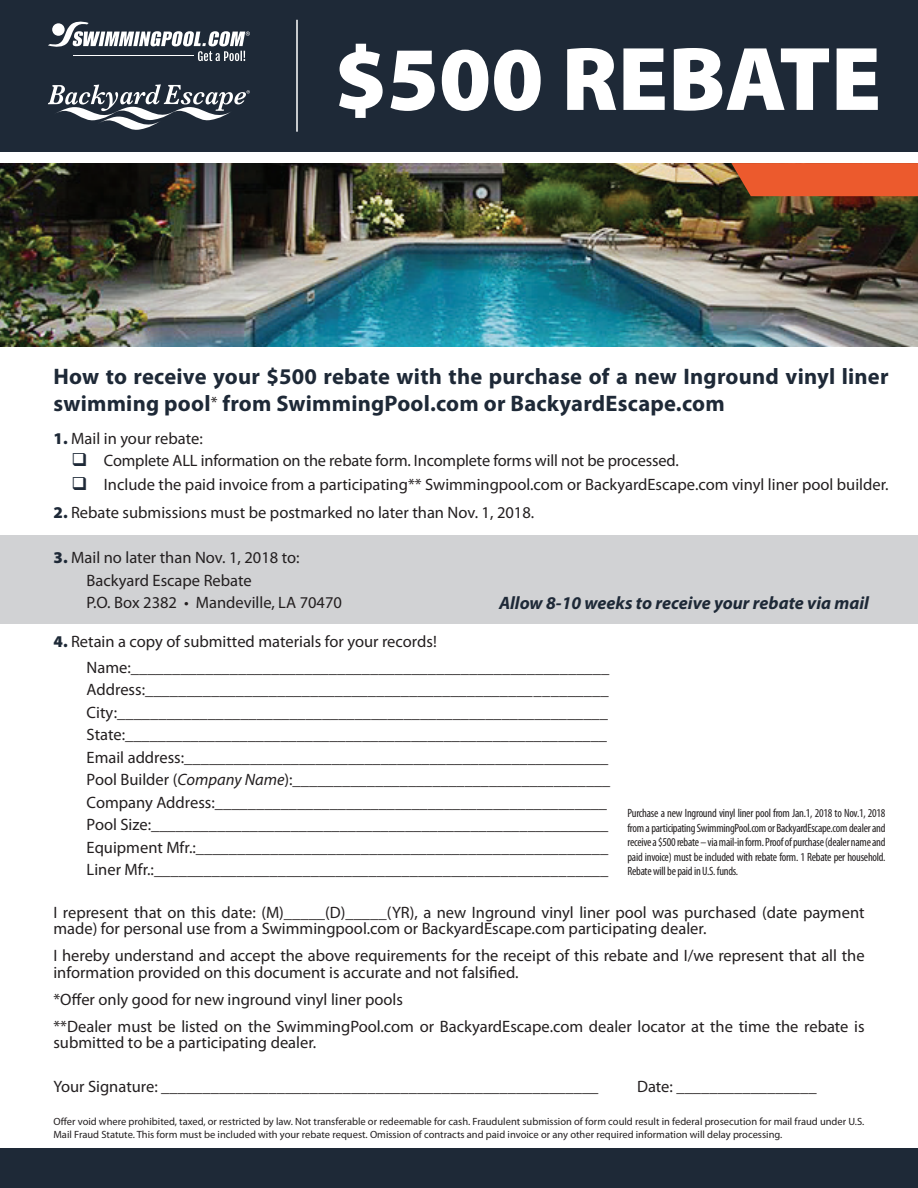
<style>
.page{position:relative;width:918px;height:1188px;background:#fff}
.page>*{position:absolute;margin:0;border:0;box-sizing:border-box;transform-origin:0 0}
.t1{font:900 91.2px "Myriad Pro";color:#fff}
.t2{font:700 22.5px/27px "Myriad Pro";letter-spacing:.01em;color:#1e2937}
.t3{font:italic 700 18px "Myriad Pro";color:#1e2937}
.t4{font:16.5px/22.5px "Myriad Pro";color:#231f20}
.t5{font:condensed 12px/14.4px "Myriad Pro";letter-spacing:-.02em;color:#231f20;text-align:justify}
.t6{font:10.5px/12.6px "Myriad Pro";color:#231f20}
.s1{font-weight:400;font-size:16.5px;color:#231f20}
.s2{font-weight:900;color:#1e2937}
.s3{color:#1e2937}
.s4{font-style:italic}
</style>
<div class="page">
<div style="left:0;top:536px;width:918px;height:88px;background:#d1d2d4"></div>
<div style="left:0;top:1148px;width:918px;height:40px;background:#1e2937"></div>
<div style="left:0;top:0;width:918px;height:151px;background:#1e2937"></div>
<img style="left:0;top:163px;width:918px;height:184px">
<hr style="left:296px;top:20px;width:2px;height:112px;background:#fff">
<svg style="left:731px;top:163px;width:187px;height:33px;background:#e1572c"></svg>
<svg style="left:48px;top:22px;width:202px;height:39px"></svg>
<hr style="left:73px;top:56px;width:120px;height:1px;background:#fff">
<svg style="left:48px;top:84px;width:202px;height:46px"></svg>
<h1 class="t1" style="left:334px;top:27px;width:548px">$500 REBATE</h1>
<h2 class="t2" style="left:53px;top:362px;width:837px">How to receive your $500 rebate with the purchase of a new Inground vinyl liner swimming pool<span class="s1">*</span> from SwimmingPool.com or BackyardEscape.com</h2>
<p class="t4" style="left:54px;top:427px;width:151px"><span class="s2">1.</span> Mail in your rebate:</p>
<p class="t4" style="left:72px;top:449px;width:609px"><span class="s3">❑</span> Complete ALL information on the rebate form. Incomplete forms will not be processed.</p>
<p class="t4" style="left:72px;top:473px;width:819px"><span class="s3">❑</span> Include the paid invoice from a participating** Swimmingpool.com or BackyardEscape.com vinyl liner pool builder.</p>
<p class="t4" style="left:54px;top:501px;width:482px"><span class="s2">2.</span> Rebate submissions must be postmarked no later than Nov. 1, 2018.</p>
<p class="t4" style="left:87px;top:546px;width:257px;text-indent:-33px"><span class="s2">3.</span> Mail no later than Nov. 1, 2018 to:<br>Backyard Escape Rebate<br>P.O. Box 2382 • Mandeville, LA 70470</p>
<p class="t4" style="left:87px;top:629px;width:524px;line-height:25.5px;text-indent:-33px"><span class="s2">4.</span> Retain a copy of submitted materials for your records!<br>Name:__________________________________________________________</p>
<p class="t4" style="left:87px;top:678px;width:525px">Address:________________________________________________________ City:____________________________________________________________ State:___________________________________________________________ Email address:____________________________________________________ Pool Builder (<span class="s4">Company Name</span>):_______________________________________ Company Address:________________________________________________ Pool Size:________________________________________________________ Equipment Mfr.:__________________________________________________ Liner Mfr.:_______________________________________________________</p>
<p class="t3" style="left:499px;top:591px;width:372px">Allow 8-10 weeks to receive your rebate via mail</p>
<p class="t5" style="left:627px;top:806px;width:260px">Purchase a new Inground vinyl liner pool from Jan.1, 2018 to Nov.1, 2018 from a participating SwimmingPool.com or BackyardEscape.com dealer and receive a $500 rebate – via mail-in form. Proof of purchase (dealer name and paid invoice) must be included with rebate form. 1 Rebate per household.<br>Rebate will be paid in U.S. funds.</p>
<p class="t4" style="left:53px;top:904px;width:813px;line-height:16.5px">I represent that on this date: (M)_____(D)_____(YR), a new Inground vinyl liner pool was purchased (date payment made) for personal use from a Swimmingpool.com or BackyardEscape.com participating dealer.</p>
<p class="t4" style="left:53px;top:947px;width:813px;line-height:16.5px">I hereby understand and accept the above requirements for the receipt of this rebate and I/we represent that all the information provided on this document is accurate and not falsified.</p>
<p class="t4" style="left:53px;top:985px;width:813px;line-height:27px">*Offer only good for new inground vinyl liner pools<br>**Dealer must be listed on the SwimmingPool.com or BackyardEscape.com dealer locator at the time the rebate is</p>
<p class="t4" style="left:53px;top:1031px;width:264px">submitted to be a participating dealer.</p>
<p class="t4" style="left:53px;top:1075px;width:547px">Your Signature: _____________________________________________________</p>
<p class="t4" style="left:637px;top:1075px;width:181px">Date: _________________</p>
<p class="t6" style="left:53px;top:1115px;width:812px">Offer void where prohibited, taxed, or restricted by law. Not transferable or redeemable for cash. Fraudulent submission of form could result in federal prosecution for mail fraud under U.S.<br>Mail Fraud Statute. This form must be included with your rebate request. Omission of contracts and paid invoice or any other required information will delay processing.</p>
</div>
